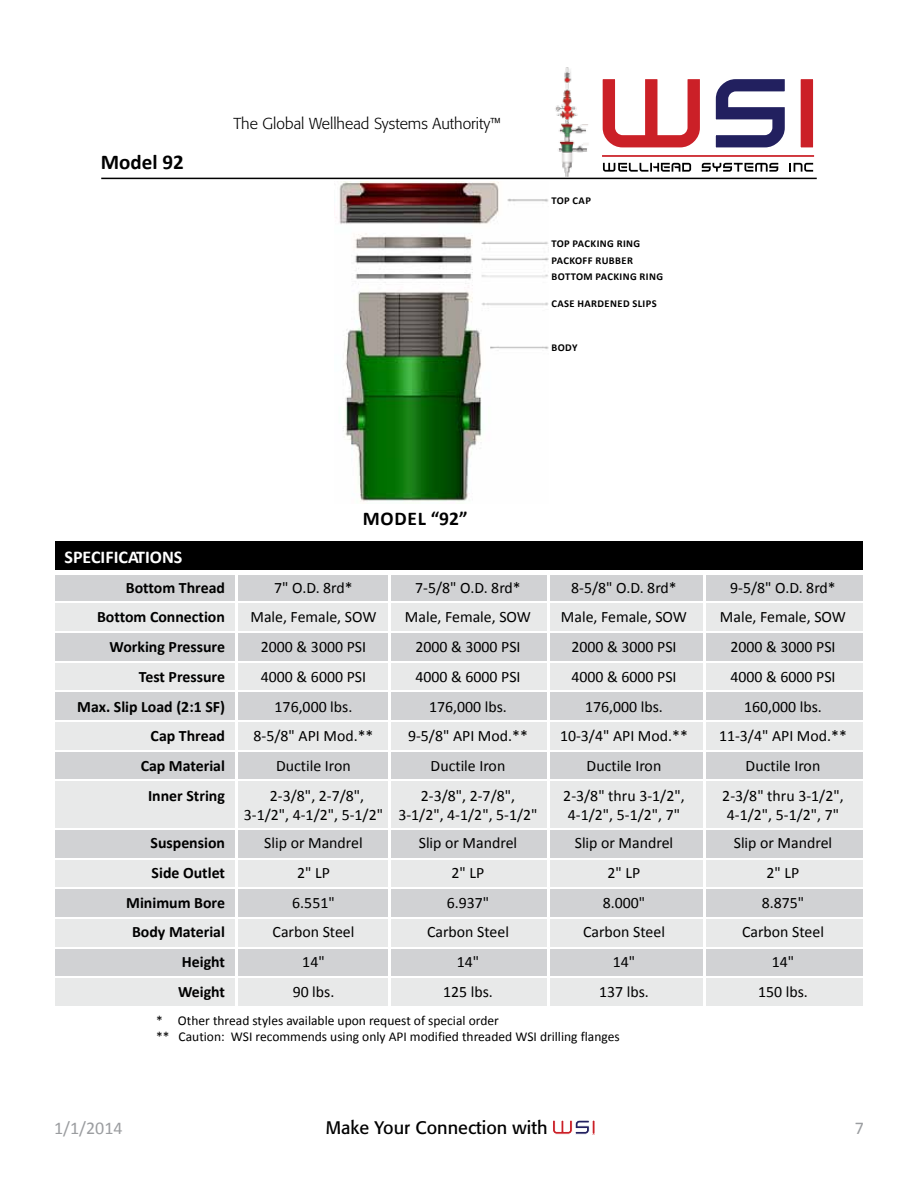
<style>
.page{position:relative;width:918px;height:1188px;background:#fff}
.page>*{position:absolute;margin:0;border:0;box-sizing:border-box;transform-origin:0 0}
.t1{font:700 21px "Calibri";color:#000}
.t2{font:700 19.5px "Calibri";letter-spacing:.04em;color:#000}
.t3{font:18px "Formata";color:#000}
.t4{font:700 18px "Calibri";color:#fff}
.t5{font:18px "Calibri";color:#9b9da0}
.t6{font:15.9px "Calibri";color:#000}
.t7{font:700 15.9px "Calibri";color:#000}
.t8{font:300 15.75px "Formata";color:#000}
.t9{font:13.5px/16.2px "Calibri";color:#000}
.t10{font:700 10.5px/16.5px "Calibri";letter-spacing:.04em;color:#000}
</style>
<div class="page">
<div style="left:54px;top:540px;width:810px;height:32px;background:#000"></div>
<div style="left:54px;top:572px;width:810px;height:30px;background:#d1d2d4"></div>
<div style="left:54px;top:602px;width:810px;height:30px;background:#e8e9e9"></div>
<div style="left:54px;top:632px;width:810px;height:30px;background:#d1d2d4"></div>
<div style="left:54px;top:662px;width:810px;height:29px;background:#e8e9e9"></div>
<div style="left:54px;top:691px;width:810px;height:30px;background:#d1d2d4"></div>
<div style="left:54px;top:721px;width:810px;height:30px;background:#e8e9e9"></div>
<div style="left:54px;top:751px;width:810px;height:29px;background:#d1d2d4"></div>
<div style="left:54px;top:780px;width:810px;height:49px;background:#e8e9e9"></div>
<div style="left:54px;top:829px;width:810px;height:30px;background:#d1d2d4"></div>
<div style="left:54px;top:859px;width:810px;height:29px;background:#e8e9e9"></div>
<div style="left:54px;top:888px;width:810px;height:30px;background:#d1d2d4"></div>
<div style="left:54px;top:918px;width:810px;height:30px;background:#e8e9e9"></div>
<div style="left:54px;top:948px;width:810px;height:29px;background:#d1d2d4"></div>
<div style="left:54px;top:977px;width:810px;height:30px;background:#e8e9e9"></div>
<hr style="left:703px;top:570px;width:3px;height:438px;background:#fff">
<div style="left:53px;top:570px;width:812px;height:5px;background:#fff"></div>
<hr style="left:53px;top:601px;width:812px;height:2px;background:#fff">
<hr style="left:53px;top:631px;width:812px;height:2px;background:#fff">
<hr style="left:53px;top:661px;width:812px;height:1px;background:#fff">
<hr style="left:53px;top:690px;width:812px;height:2px;background:#fff">
<hr style="left:53px;top:720px;width:812px;height:2px;background:#fff">
<hr style="left:53px;top:750px;width:812px;height:2px;background:#fff">
<hr style="left:53px;top:780px;width:812px;height:1px;background:#fff">
<hr style="left:53px;top:828px;width:812px;height:2px;background:#fff">
<hr style="left:53px;top:858px;width:812px;height:2px;background:#fff">
<hr style="left:53px;top:888px;width:812px;height:1px;background:#fff">
<hr style="left:53px;top:917px;width:812px;height:2px;background:#fff">
<hr style="left:53px;top:947px;width:812px;height:2px;background:#fff">
<hr style="left:53px;top:977px;width:812px;height:1px;background:#fff">
<hr style="left:53px;top:539px;width:2px;height:469px;background:#fff">
<hr style="left:863px;top:539px;width:2px;height:469px;background:#fff">
<hr style="left:53px;top:539px;width:812px;height:2px;background:#fff">
<hr style="left:53px;top:1006px;width:812px;height:2px;background:#fff">
<img style="left:334px;top:182px;width:215px;height:320px">
<hr style="left:547px;top:570px;width:3px;height:438px;background:#fff">
<hr style="left:388px;top:570px;width:3px;height:438px;background:#fff">
<hr style="left:235px;top:570px;width:3px;height:438px;background:#fff">
<hr style="left:101px;top:178px;width:716px;height:1px;background:#000">
<img style="left:555px;top:67px;width:34px;height:110px">
<svg style="left:602px;top:79px;width:98px;height:69px"></svg>
<svg style="left:715px;top:79px;width:70px;height:69px"></svg>
<div style="left:800px;top:78px;width:14px;height:70px;background:#cb2027"></div>
<div style="left:799px;top:77px;width:16px;height:72px;border:2px solid #fff"></div>
<svg style="left:603px;top:163px;width:88px;height:9px"></svg>
<svg style="left:702px;top:163px;width:76px;height:9px"></svg>
<svg style="left:789px;top:163px;width:24px;height:9px"></svg>
<hr style="left:602px;top:155px;width:212px;height:2px;background:#cb2027">
<svg style="left:552px;top:1120px;width:38px;height:15px"></svg>
<h1 class="t1" style="left:101px;top:149px;width:84px">Model 92</h1>
<p class="t8" style="left:234px;top:114px;width:269px">The Global Wellhead Systems Authority™</p>
<p class="t10" style="left:551px;top:192px;width:41px">TOP CAP</p>
<p class="t10" style="left:551px;top:235px;width:113px">TOP PACKING RING<br>PACKOFF RUBBER<br>BoTTOM PACKING RING</p>
<p class="t10" style="left:551px;top:295px;width:107px">CASE HARDENED SLIPS</p>
<p class="t10" style="left:551px;top:339px;width:28px">BODy</p>
<p class="t2" style="left:363px;top:506px;width:106px">MODEL “92”</p>
<p class="t4" style="left:64px;top:545px;width:119px">SPECIFICATIONS</p>
<p class="t7" style="left:126px;top:577px;width:101px">Bottom Thread</p>
<p class="t6" style="left:274px;top:577px;width:80px">7" O.D. 8rd*</p>
<p class="t6" style="left:415px;top:577px;width:107px">7-5/8" O.D. 8rd*</p>
<p class="t6" style="left:571px;top:577px;width:107px">8-5/8" O.D. 8rd*</p>
<p class="t6" style="left:730px;top:577px;width:107px">9-5/8" O.D. 8rd*</p>
<p class="t7" style="left:97px;top:607px;width:129px">Bottom Connection</p>
<p class="t6" style="left:250px;top:607px;width:128px">Male, Female, SOW</p>
<p class="t6" style="left:405px;top:607px;width:128px">Male, Female, SOW</p>
<p class="t6" style="left:561px;top:607px;width:128px">Male, Female, SOW</p>
<p class="t6" style="left:720px;top:607px;width:128px">Male, Female, SOW</p>
<p class="t7" style="left:110px;top:637px;width:117px">Working Pressure</p>
<p class="t6" style="left:261px;top:637px;width:107px">2000 &amp; 3000 PSI</p>
<p class="t6" style="left:415px;top:637px;width:107px">2000 &amp; 3000 PSI</p>
<p class="t6" style="left:571px;top:637px;width:107px">2000 &amp; 3000 PSI</p>
<p class="t6" style="left:730px;top:637px;width:107px">2000 &amp; 3000 PSI</p>
<p class="t7" style="left:139px;top:666px;width:88px">Test Pressure</p>
<p class="t6" style="left:261px;top:667px;width:107px">4000 &amp; 6000 PSI</p>
<p class="t6" style="left:415px;top:667px;width:107px">4000 &amp; 6000 PSI</p>
<p class="t6" style="left:571px;top:667px;width:107px">4000 &amp; 6000 PSI</p>
<p class="t6" style="left:730px;top:667px;width:107px">4000 &amp; 6000 PSI</p>
<p class="t7" style="left:77px;top:696px;width:149px">Max. Slip Load (2:1 SF)</p>
<p class="t6" style="left:275px;top:696px;width:79px">176,000 lbs.</p>
<p class="t6" style="left:429px;top:696px;width:79px">176,000 lbs.</p>
<p class="t6" style="left:585px;top:696px;width:79px">176,000 lbs.</p>
<p class="t6" style="left:744px;top:696px;width:79px">160,000 lbs.</p>
<p class="t7" style="left:151px;top:726px;width:76px">Cap Thread</p>
<p class="t6" style="left:254px;top:726px;width:121px">8-5/8" API Mod.**</p>
<p class="t6" style="left:408px;top:726px;width:121px">9-5/8" API Mod.**</p>
<p class="t6" style="left:560px;top:726px;width:129px">10-3/4" API Mod.**</p>
<p class="t6" style="left:719px;top:726px;width:129px">11-3/4" API Mod.**</p>
<p class="t7" style="left:141px;top:756px;width:86px">Cap Material</p>
<p class="t6" style="left:276px;top:756px;width:76px">Ductile Iron</p>
<p class="t6" style="left:431px;top:756px;width:76px">Ductile Iron</p>
<p class="t6" style="left:587px;top:756px;width:76px">Ductile Iron</p>
<p class="t6" style="left:746px;top:756px;width:76px">Ductile Iron</p>
<p class="t7" style="left:148px;top:785px;width:78px">Inner String</p>
<p class="t6" style="left:270px;top:785px;width:96px">2-3/8", 2-7/8",</p>
<p class="t6" style="left:421px;top:785px;width:96px">2-3/8", 2-7/8",</p>
<p class="t6" style="left:563px;top:785px;width:123px">2-3/8" thru 3-1/2",</p>
<p class="t6" style="left:722px;top:785px;width:123px">2-3/8" thru 3-1/2",</p>
<p class="t6" style="left:244px;top:804px;width:295px">3-1/2", 4-1/2", 5-1/2" 3-1/2", 4-1/2", 5-1/2"</p>
<p class="t6" style="left:568px;top:804px;width:114px">4-1/2", 5-1/2", 7"</p>
<p class="t6" style="left:727px;top:804px;width:114px">4-1/2", 5-1/2", 7"</p>
<p class="t7" style="left:151px;top:833px;width:76px">Suspension</p>
<p class="t6" style="left:264px;top:833px;width:100px">Slip or Mandrel</p>
<p class="t6" style="left:419px;top:833px;width:100px">Slip or Mandrel</p>
<p class="t6" style="left:575px;top:833px;width:100px">Slip or Mandrel</p>
<p class="t6" style="left:734px;top:833px;width:100px">Slip or Mandrel</p>
<p class="t7" style="left:152px;top:862px;width:75px">Side Outlet</p>
<p class="t6" style="left:297px;top:862px;width:34px">2" LP</p>
<p class="t6" style="left:452px;top:862px;width:34px">2" LP</p>
<p class="t6" style="left:608px;top:862px;width:34px">2" LP</p>
<p class="t6" style="left:767px;top:862px;width:34px">2" LP</p>
<p class="t7" style="left:126px;top:892px;width:100px">Minimum Bore</p>
<p class="t6" style="left:292px;top:892px;width:44px">6.551"</p>
<p class="t6" style="left:447px;top:892px;width:44px">6.937"</p>
<p class="t6" style="left:603px;top:892px;width:44px">8.000"</p>
<p class="t6" style="left:762px;top:892px;width:44px">8.875"</p>
<p class="t7" style="left:132px;top:922px;width:94px">Body Material</p>
<p class="t6" style="left:273px;top:922px;width:83px">Carbon Steel</p>
<p class="t6" style="left:427px;top:922px;width:83px">Carbon Steel</p>
<p class="t6" style="left:583px;top:922px;width:83px">Carbon Steel</p>
<p class="t6" style="left:742px;top:922px;width:83px">Carbon Steel</p>
<p class="t7" style="left:182px;top:951px;width:45px">Height</p>
<p class="t6" style="left:302px;top:952px;width:24px">14"</p>
<p class="t6" style="left:457px;top:952px;width:24px">14"</p>
<p class="t6" style="left:613px;top:952px;width:24px">14"</p>
<p class="t6" style="left:772px;top:952px;width:24px">14"</p>
<p class="t7" style="left:178px;top:981px;width:49px">Weight</p>
<p class="t6" style="left:293px;top:981px;width:43px">90 lbs.</p>
<p class="t6" style="left:443px;top:981px;width:51px">125 lbs.</p>
<p class="t6" style="left:599px;top:981px;width:51px">137 lbs.</p>
<p class="t6" style="left:758px;top:981px;width:51px">150 lbs.</p>
<p class="t9" style="left:156px;top:1013px;width:465px">* Other thread styles available upon request of special order<br>** Caution: WSI recommends using only API modified threaded WSI drilling flanges</p>
<p class="t5" style="left:54px;top:1117px;width:70px">1/1/2014</p>
<p class="t3" style="left:326px;top:1117px;width:223px">Make Your Connection with</p>
<p class="t5" style="left:855px;top:1117px;width:11px">7</p>
</div>
